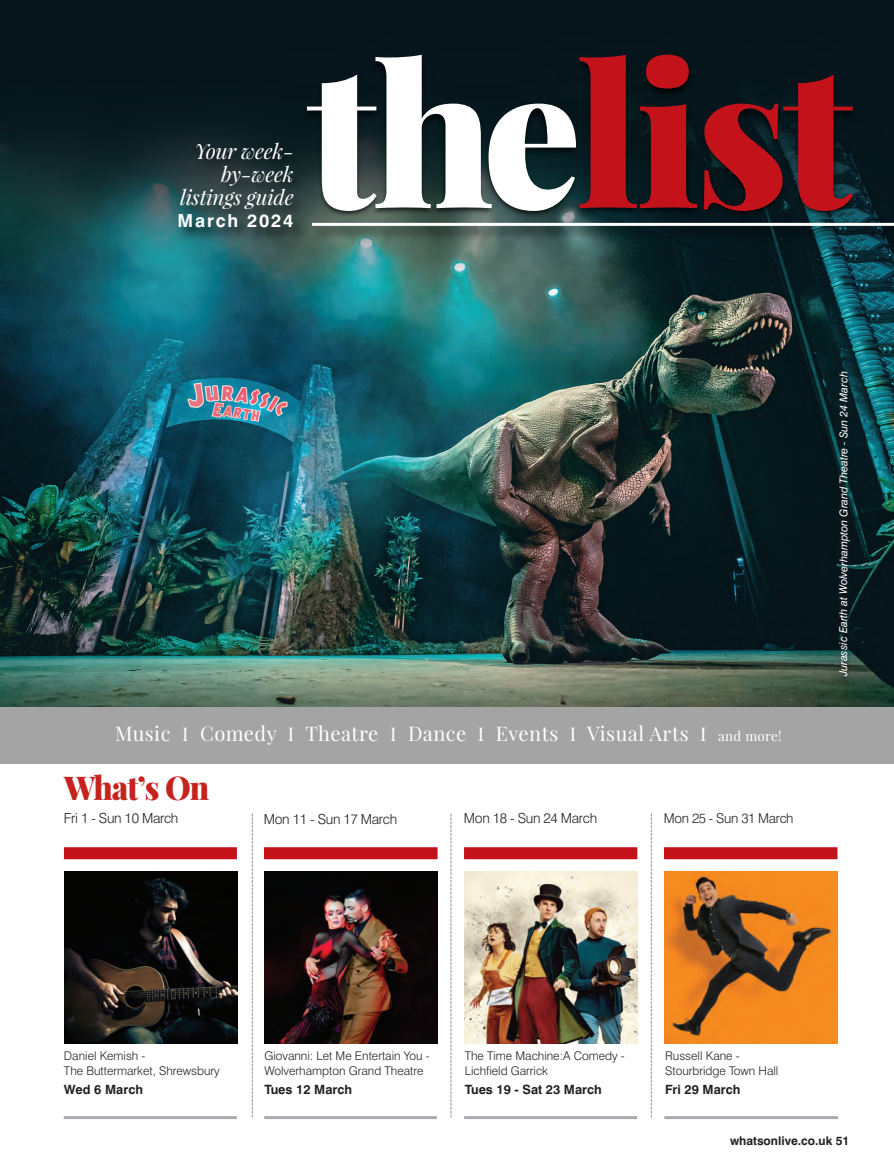
<style>
.page{position:relative;width:894px;height:1170px;background:#fff}
.page>*{position:absolute;margin:0;border:0;box-sizing:border-box;transform-origin:0 0}
.t1{font:900 191.55px "Playfair Display";letter-spacing:-.025em;color:#c4121a}
.t2{font:900 31.95px "Playfair Display";letter-spacing:-.03em;color:#c6231f;scale:.95 1}
.t3{font:italic 20.4px/23.1px "Playfair Display";letter-spacing:-.01em;color:#fff;text-align:right}
.t4{font:19.65px "Playfair Display";letter-spacing:.02em;color:#fff}
.t5{font:700 18px "Swiss 721 BT";letter-spacing:.1em;color:#fff}
.t6{font:300 13.8px "Swiss 721 BT";letter-spacing:-.025em;color:#231f20}
.t7{font:300 13.5px "Swiss 721 BT";letter-spacing:-.025em;color:#231f20}
.t8{font:700 12.75px "Swiss 721 BT";color:#231f20}
.t9{font:300 12px/15px "Swiss 721 BT";color:#231f20}
.t10{font:700 12px "Swiss 721 BT";color:#231f20}
.t11{font:italic 10.95px "Swiss 721 BT";letter-spacing:-.005em;color:#fff}
.s1{color:#fff}
.s2{font-size:18.3px}
.s3{font-size:13.05px}
</style>
<div class="page">
<div style="left:0;top:706px;width:894px;height:58px;background:#a4a4a4"></div>
<img style="left:664px;top:871px;width:173px;height:172px">
<svg style="left:252px;top:813px;width:1px;height:304px"></svg>
<svg style="left:450px;top:813px;width:1px;height:304px"></svg>
<svg style="left:651px;top:813px;width:1px;height:304px"></svg>
<img style="left:64px;top:871px;width:173px;height:172px">
<img style="left:264px;top:871px;width:173px;height:172px">
<img style="left:464px;top:871px;width:173px;height:172px">
<div style="left:64px;top:847px;width:173px;height:12px;background:#c4121a"></div>
<hr style="left:64px;top:1116px;width:173px;height:3px;background:#aaabaf">
<hr style="left:264px;top:1116px;width:173px;height:3px;background:#aaabaf">
<hr style="left:464px;top:1116px;width:173px;height:3px;background:#aaabaf">
<hr style="left:664px;top:1116px;width:174px;height:3px;background:#aaabaf">
<div style="left:264px;top:847px;width:173px;height:12px;background:#c4121a"></div>
<div style="left:464px;top:847px;width:173px;height:12px;background:#c4121a"></div>
<div style="left:664px;top:847px;width:173px;height:12px;background:#c4121a"></div>
<img style="left:0;top:0;width:894px;height:706px">
<img style="left:165px;top:0;width:729px;height:283px">
<img style="left:78px;top:128px;width:262px;height:123px">
<img style="left:613px;top:227px;width:281px;height:467px">
<p class="t3" style="left:180px;top:141px;width:115px">Your week&shy;by-week listings guide</p>
<p class="t5" style="left:178px;top:214px;width:117px">March 2024</p>
<p class="t1" style="left:308px;top:30px;width:546px"><span class="s1">the</span>list</p>
<p class="t11" style="left:839px;top:676px;width:306px;rotate:-90deg">Jurassic Earth at Wolverhampton Grand Theatre - Sun 24 March</p>
<p class="t4" style="left:115px;top:723px;width:668px">Music <span class="s2">I</span> Comedy <span class="s2">I</span> Theatre <span class="s2">I</span> Dance <span class="s2">I</span> Events <span class="s2">I</span> Visual Arts <span class="s2">I</span> <span class="s3">and more!</span></p>
<p class="t2" style="left:64px;top:770px;width:154px">What’s On</p>
<p class="t6" style="left:64px;top:813px;width:116px">Fri 1 - Sun 10 March</p>
<p class="t6" style="left:264px;top:814px;width:135px">Mon 11 - Sun 17 March</p>
<p class="t6" style="left:464px;top:813px;width:135px">Mon 18 - Sun 24 March</p>
<p class="t7" style="left:664px;top:813px;width:131px">Mon 25 - Sun 31 March</p>
<p class="t9" style="left:64px;top:1049px;width:157px">Daniel Kemish -<br>The Buttermarket, Shrewsbury</p>
<p class="t8" style="left:64px;top:1084px;width:81px">Wed 6 March</p>
<p class="t9" style="left:264px;top:1049px;width:167px">Giovanni: Let Me Entertain You -<br>Wolverhampton Grand Theatre</p>
<p class="t8" style="left:264px;top:1084px;width:89px">Tues 12 March</p>
<p class="t9" style="left:465px;top:1049px;width:162px">The Time Machine:A Comedy -<br>Lichfield Garrick</p>
<p class="t8" style="left:465px;top:1084px;width:139px">Tues 19 - Sat 23 March</p>
<p class="t9" style="left:665px;top:1049px;width:115px">Russell Kane -<br>Stourbridge Town Hall</p>
<p class="t8" style="left:665px;top:1084px;width:77px">Fri 29 March</p>
<p class="t10" style="left:730px;top:1136px;width:121px">whatsonlive.co.uk 51</p>
</div>
